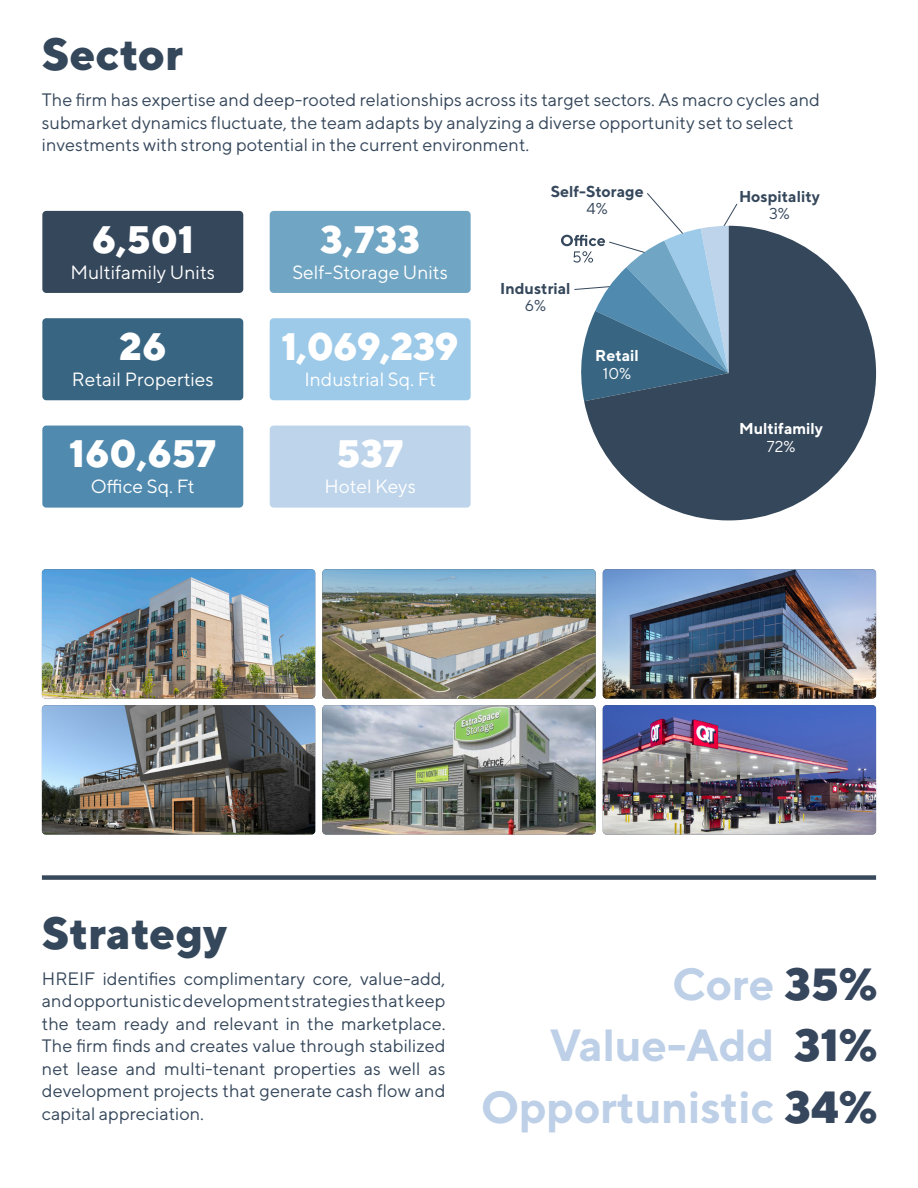
<style>
.page{position:relative;width:918px;height:1188px;background:#fff}
.page>*{position:absolute;margin:0;border:0;box-sizing:border-box;transform-origin:0 0}
.t1{font:700 45px "TT Norms";letter-spacing:-.005em;color:#bdd0e7}
.t2{font:800 45px "TT Norms";color:#35475b}
.t3{font:800 38.25px "TT Norms";color:#fff}
.t4{font:19.2px "TT Norms";color:#fff}
.t5{font:18px/22.5px "TT Norms";color:#35475b;text-align:justify}
.t6{font:700 15.75px "TT Norms";color:#35475b}
.t7{font:700 15.75px "TT Norms";color:#fff}
.t8{font:15.75px "TT Norms";color:#fff}
.t9{font:15.75px "TT Norms";color:#35475b}
.s1{font-weight:800;color:#36465c}
</style>
<div class="page">
<img style="left:322px;top:569px;width:274px;height:130px">
<img style="left:322px;top:705px;width:274px;height:130px">
<img style="left:603px;top:569px;width:273px;height:130px">
<img style="left:603px;top:705px;width:273px;height:130px">
<img style="left:42px;top:569px;width:273px;height:130px">
<img style="left:42px;top:705px;width:273px;height:130px">
<div style="left:42px;top:875px;width:834px;height:5px;background:#38495b"></div>
<div style="left:42px;top:211px;width:201px;height:82px;background:#35475b;border-radius:4px"></div>
<div style="left:42px;top:318px;width:201px;height:82px;background:#386582;border-radius:4px"></div>
<div style="left:42px;top:426px;width:201px;height:82px;background:#508aaf;border-radius:4px"></div>
<div style="left:270px;top:426px;width:201px;height:82px;background:#bdd4ea;border-radius:4px"></div>
<div style="left:270px;top:318px;width:201px;height:82px;background:#9dcae9;border-radius:4px"></div>
<div style="left:270px;top:211px;width:201px;height:82px;background:#70a5c4;border-radius:4px"></div>
<svg style="left:584px;top:226px;width:292px;height:294px;fill:#35475b"></svg>
<svg style="left:561px;top:193px;width:177px;height:208px"></svg>
<p class="t2" style="left:42px;top:25px;width:143px">Sector</p>
<p class="t5" style="left:42px;top:88px;width:780px;text-align:left">The firm has expertise and deep-rooted relationships across its target sectors. As macro cycles and submarket dynamics fluctuate, the team adapts by analyzing a diverse opportunity set to select investments with strong potential in the current environment.</p>
<p class="t3" style="left:92px;top:215px;width:104px">6,501</p>
<p class="t4" style="left:70px;top:260px;width:146px">Multifamily Units</p>
<p class="t3" style="left:119px;top:322px;width:49px">26</p>
<p class="t4" style="left:72px;top:367px;width:144px">Retail Properties</p>
<p class="t3" style="left:69px;top:429px;width:149px">160,657</p>
<p class="t4" style="left:91px;top:475px;width:105px">Office Sq. Ft</p>
<p class="t3" style="left:320px;top:215px;width:101px">3,733</p>
<p class="t4" style="left:292px;top:260px;width:157px">Self-Storage Units</p>
<p class="t3" style="left:281px;top:322px;width:179px">1,069,239</p>
<p class="t4" style="left:304px;top:367px;width:133px">Industrial Sq. Ft</p>
<p class="t3" style="left:337px;top:429px;width:69px">537</p>
<p class="t4" style="left:324px;top:475px;width:93px">Hotel Keys</p>
<p class="t6" style="left:551px;top:182px;width:94px">Self-Storage</p>
<p class="t9" style="left:587px;top:198px;width:23px">4%</p>
<p class="t6" style="left:500px;top:279px;width:72px">Industrial</p>
<p class="t9" style="left:525px;top:295px;width:23px">6%</p>
<p class="t7" style="left:595px;top:346px;width:45px">Retail</p>
<p class="t8" style="left:603px;top:364px;width:30px">10%</p>
<p class="t6" style="left:739px;top:187px;width:82px">Hospitality</p>
<p class="t9" style="left:769px;top:204px;width:22px">3%</p>
<p class="t7" style="left:739px;top:419px;width:86px">Multifamily</p>
<p class="t8" style="left:767px;top:437px;width:30px">72%</p>
<p class="t2" style="left:42px;top:904px;width:187px">Strategy</p>
<p class="t5" style="left:42px;top:967px;width:405px">HREIF identifies complimentary core, value-add, and opportunistic development strategies that keep the team ready and relevant in the marketplace.<br>The firm finds and creates value through stabilized net lease and multi-tenant properties as well as development projects that generate cash flow and capital appreciation.</p>
<p class="t1" style="left:672px;top:956px;width:207px">Core <span class="s1">35%</span></p>
<p class="t1" style="left:549px;top:1017px;width:330px">Value-Add <span class="s1">31%</span></p>
<p class="t1" style="left:481px;top:1079px;width:398px">Opportunistic <span class="s1">34%</span></p>
</div>
